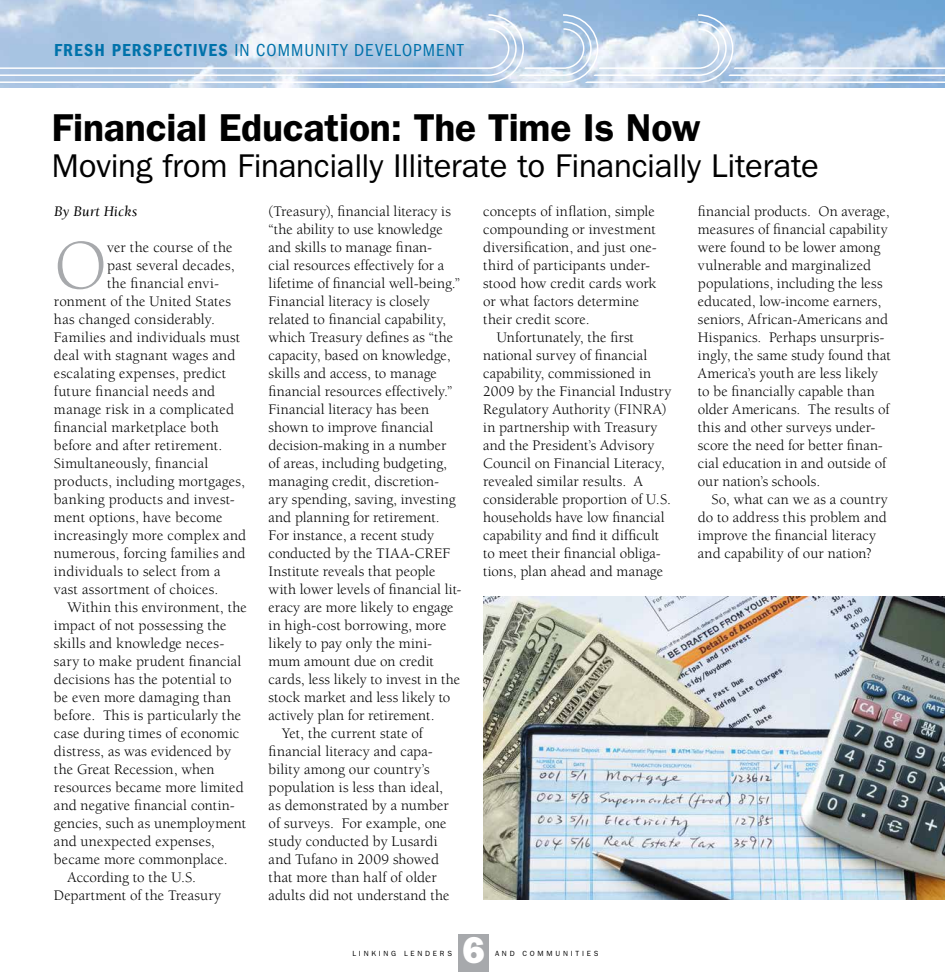
<style>
.page{position:relative;width:945px;height:972px;background:#fff}
.page>*{position:absolute;margin:0;border:0;box-sizing:border-box;transform-origin:0 0}
.t1{font:71.7px "Berkeley Std";color:#a7a9ac}
.t2{font:600 39px "ITC Franklin Gothic Std";letter-spacing:-.005em;color:#000}
.t3{font:37.5px "ITC Franklin Gothic Std Hvy";color:#fff}
.t4{font:33px "ITC Franklin Gothic Std";letter-spacing:-.01em;color:#000}
.t5{font:condensed 18px "ITC Franklin Gothic Std";letter-spacing:.06em;color:#0072aa}
.t6{font:15px/18px "Berkeley Std";letter-spacing:.005em;color:#000}
.t7{font:15px "Berkeley Std";letter-spacing:.025em;color:#000}
.t8{font:italic 15px "Berkeley Std";color:#000}
.t9{font:7.5px "ITC Franklin Gothic Std";letter-spacing:.37em;color:#000}
.s1{font-family:"ITC Franklin Gothic Std Dm Cd";font-stretch:normal}
</style>
<div class="page">
<img style="left:0;top:0;width:945px;height:87px">
<svg style="left:0;top:14px;width:945px;height:69px;background:#bcd1e8"></svg>
<img style="left:484px;top:596px;width:461px;height:304px">
<div style="left:458px;top:934px;width:31px;height:38px;background:#a7a9ac"></div>
<p class="t5" style="left:54px;top:40px;width:411px"><span class="s1">FRESH PERSPECTIVES</span> IN COMMUNITY DEVELOPMENT</p>
<h2 class="t2" style="left:52px;top:105px;width:650px">Financial Education: The Time Is Now</h2>
<h3 class="t4" style="left:52px;top:147px;width:769px">Moving from Financially Illiterate to Financially Literate</h3>
<p class="t8" style="left:54px;top:203px;width:85px">By Burt Hicks</p>
<h1 class="t1" style="left:54px;top:227px;width:55px">O</h1>
<p class="t6" style="left:107px;top:239px;width:127px">ver the course of the</p>
<p class="t6" style="left:269px;top:203px;width:184px">(Treasury), financial literacy is</p>
<p class="t6" style="left:269px;top:221px;width:176px">“the ability to use knowledge</p>
<p class="t6" style="left:269px;top:239px;width:165px">and skills to manage finan-</p>
<p class="t6" style="left:269px;top:257px;width:177px">cial resources effectively for a</p>
<p class="t6" style="left:269px;top:275px;width:193px">lifetime of financial well-being.”</p>
<p class="t6" style="left:269px;top:293px;width:163px">Financial literacy is closely</p>
<p class="t6" style="left:269px;top:311px;width:179px">related to financial capability,</p>
<p class="t6" style="left:269px;top:329px;width:186px">which Treasury defines as “the</p>
<p class="t6" style="left:269px;top:347px;width:184px">capacity, based on knowledge,</p>
<p class="t6" style="left:269px;top:365px;width:170px">skills and access, to manage</p>
<p class="t6" style="left:269px;top:383px;width:185px">financial resources effectively.”</p>
<p class="t6" style="left:269px;top:401px;width:162px">Financial literacy has been</p>
<p class="t6" style="left:269px;top:419px;width:166px">shown to improve financial</p>
<p class="t6" style="left:269px;top:437px;width:179px">decision-making in a number</p>
<p class="t6" style="left:269px;top:455px;width:180px">of areas, including budgeting,</p>
<p class="t6" style="left:269px;top:473px;width:172px">managing credit, discretion-</p>
<p class="t6" style="left:269px;top:491px;width:189px">ary spending, saving, investing</p>
<p class="t6" style="left:269px;top:509px;width:173px">and planning for retirement.</p>
<p class="t6" style="left:269px;top:527px;width:167px">For instance, a recent study</p>
<p class="t6" style="left:269px;top:545px;width:183px">conducted by the TIAA-CREF</p>
<p class="t6" style="left:269px;top:563px;width:168px">Institute reveals that people</p>
<p class="t6" style="left:269px;top:581px;width:194px">with lower levels of financial lit-</p>
<p class="t6" style="left:269px;top:599px;width:186px">eracy are more likely to engage</p>
<p class="t6" style="left:269px;top:617px;width:179px">in high-cost borrowing, more</p>
<p class="t6" style="left:269px;top:635px;width:165px">likely to pay only the mini-</p>
<p class="t6" style="left:269px;top:653px;width:167px">mum amount due on credit</p>
<p class="t6" style="left:269px;top:671px;width:193px">cards, less likely to invest in the</p>
<p class="t6" style="left:269px;top:689px;width:183px">stock market and less likely to</p>
<p class="t6" style="left:269px;top:707px;width:167px">actively plan for retirement.</p>
<p class="t6" style="left:282px;top:725px;width:143px">Yet, the current state of</p>
<p class="t6" style="left:269px;top:743px;width:166px">financial literacy and capa-</p>
<p class="t6" style="left:269px;top:761px;width:163px">bility among our country’s</p>
<p class="t6" style="left:269px;top:779px;width:176px">population is less than ideal,</p>
<p class="t6" style="left:269px;top:797px;width:182px">as demonstrated by a number</p>
<p class="t6" style="left:269px;top:815px;width:180px">of surveys. For example, one</p>
<p class="t6" style="left:269px;top:833px;width:171px">study conducted by Lusardi</p>
<p class="t6" style="left:269px;top:851px;width:172px">and Tufano in 2009 showed</p>
<p class="t6" style="left:269px;top:869px;width:170px">that more than half of older</p>
<p class="t6" style="left:269px;top:887px;width:183px">adults did not understand the</p>
<p class="t6" style="left:483px;top:203px;width:173px">concepts of inflation, simple</p>
<p class="t6" style="left:483px;top:221px;width:174px">compounding or investment</p>
<p class="t6" style="left:483px;top:239px;width:175px">diversification, and just one-</p>
<p class="t6" style="left:483px;top:257px;width:168px">third of participants under-</p>
<p class="t6" style="left:483px;top:275px;width:175px">stood how credit cards work</p>
<p class="t6" style="left:483px;top:293px;width:158px">or what factors determine</p>
<p class="t6" style="left:483px;top:311px;width:108px">their credit score.</p>
<p class="t6" style="left:497px;top:329px;width:139px">Unfortunately, the first</p>
<p class="t6" style="left:483px;top:347px;width:166px">national survey of financial</p>
<p class="t6" style="left:483px;top:365px;width:169px">capability, commissioned in</p>
<p class="t6" style="left:483px;top:383px;width:190px">2009 by the Financial Industry</p>
<p class="t6" style="left:483px;top:401px;width:185px">Regulatory Authority (FINRA)</p>
<p class="t6" style="left:483px;top:419px;width:176px">in partnership with Treasury</p>
<p class="t6" style="left:483px;top:437px;width:173px">and the President’s Advisory</p>
<p class="t6" style="left:483px;top:455px;width:183px">Council on Financial Literacy,</p>
<p class="t6" style="left:483px;top:473px;width:161px">revealed similar results. A</p>
<p class="t6" style="left:483px;top:491px;width:189px">considerable proportion of U.S.</p>
<p class="t6" style="left:483px;top:509px;width:183px">households have low financial</p>
<p class="t6" style="left:483px;top:527px;width:177px">capability and find it difficult</p>
<p class="t6" style="left:483px;top:545px;width:179px">to meet their financial obliga-</p>
<p class="t6" style="left:483px;top:563px;width:181px">tions, plan ahead and manage</p>
<p class="t6" style="left:698px;top:203px;width:195px">financial products. On average, measures of financial capability were found to be lower among vulnerable and marginalized populations, including the less educated, low-income earners, seniors, African-Americans and<br>Hispanics. Perhaps unsurpris&shy;ingly, the same study found that<br>America’s youth are less likely to be financially capable than older Americans. The results of this and other surveys under&shy;score the need for better finan&shy;cial education in and outside of our nation’s schools.</p>
<p class="t6" style="left:698px;top:491px;width:191px;text-indent:14px">So, what can we as a country do to address this problem and improve the financial literacy and capability of our nation?</p>
<p class="t6" style="left:107px;top:257px;width:129px">past several decades,</p>
<p class="t7" style="left:107px;top:275px;width:113px">the financial envi-</p>
<p class="t6" style="left:54px;top:293px;width:179px">ronment of the United States</p>
<p class="t6" style="left:54px;top:311px;width:162px">has changed considerably.</p>
<p class="t6" style="left:54px;top:329px;width:188px">Families and individuals must</p>
<p class="t7" style="left:54px;top:347px;width:183px">deal with stagnant wages and</p>
<p class="t6" style="left:54px;top:365px;width:174px">escalating expenses, predict</p>
<p class="t6" style="left:54px;top:383px;width:163px">future financial needs and</p>
<p class="t6" style="left:54px;top:401px;width:182px">manage risk in a complicated</p>
<p class="t6" style="left:54px;top:419px;width:167px">financial marketplace both</p>
<p class="t6" style="left:54px;top:437px;width:170px">before and after retirement.</p>
<p class="t6" style="left:54px;top:455px;width:156px">Simultaneously, financial</p>
<p class="t6" style="left:54px;top:473px;width:192px">products, including mortgages,</p>
<p class="t6" style="left:54px;top:491px;width:182px">banking products and invest-</p>
<p class="t6" style="left:54px;top:509px;width:170px">ment options, have become</p>
<p class="t6" style="left:54px;top:527px;width:194px">increasingly more complex and</p>
<p class="t6" style="left:54px;top:545px;width:193px">numerous, forcing families and</p>
<p class="t6" style="left:54px;top:563px;width:168px">individuals to select from a</p>
<p class="t6" style="left:54px;top:581px;width:166px">vast assortment of choices.</p>
<p class="t6" style="left:67px;top:599px;width:181px">Within this environment, the</p>
<p class="t6" style="left:54px;top:617px;width:174px">impact of not possessing the</p>
<p class="t6" style="left:54px;top:635px;width:172px">skills and knowledge neces-</p>
<p class="t6" style="left:54px;top:653px;width:189px">sary to make prudent financial</p>
<p class="t6" style="left:54px;top:671px;width:179px">decisions has the potential to</p>
<p class="t6" style="left:54px;top:689px;width:179px">be even more damaging than</p>
<p class="t6" style="left:54px;top:707px;width:189px">before. This is particularly the</p>
<p class="t6" style="left:54px;top:725px;width:187px">case during times of economic</p>
<p class="t6" style="left:54px;top:743px;width:178px">distress, as was evidenced by</p>
<p class="t6" style="left:54px;top:761px;width:162px">the Great Recession, when</p>
<p class="t6" style="left:54px;top:779px;width:191px">resources became more limited</p>
<p class="t6" style="left:54px;top:797px;width:182px">and negative financial contin-</p>
<p class="t6" style="left:54px;top:815px;width:194px">gencies, such as unemployment</p>
<p class="t6" style="left:54px;top:833px;width:162px">and unexpected expenses,</p>
<p class="t6" style="left:54px;top:851px;width:175px">became more commonplace.</p>
<p class="t6" style="left:67px;top:869px;width:130px">According to the U.S.</p>
<p class="t6" style="left:54px;top:887px;width:169px">Department of the Treasury</p>
<h3 class="t3" style="left:463px;top:928px;width:24px">#6</h3>
<p class="t9" style="left:352px;top:949px;width:101px">LINKING LENDERS</p>
<p class="t9" style="left:495px;top:949px;width:105px">AND COMMUNITIES</p>
</div>
